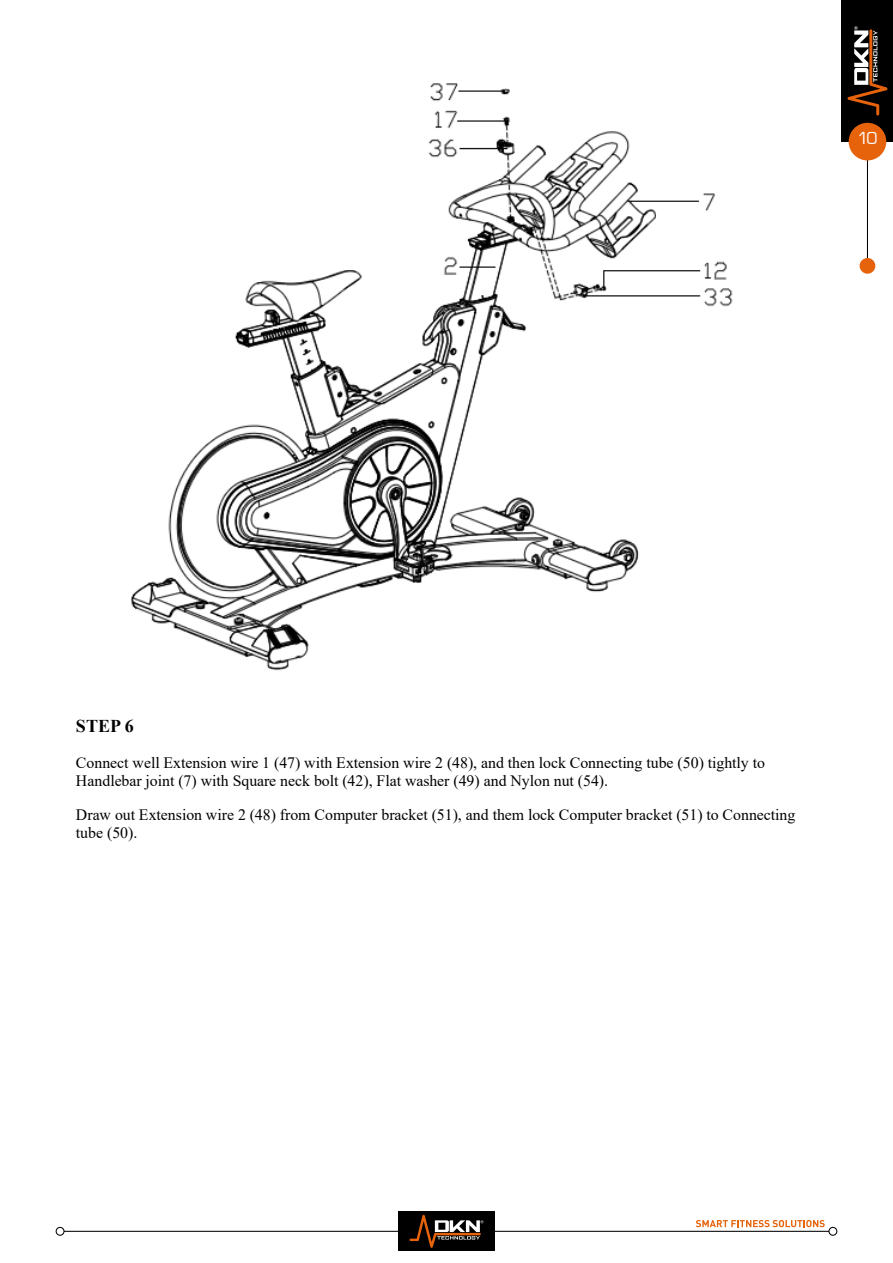
<style>
.page{position:relative;width:893px;height:1263px;background:#fff}
.page>*{position:absolute;margin:0;border:0;box-sizing:border-box;transform-origin:0 0}
.t1{font:700 18px "Times New Roman";color:#000}
.t2{font:18px "Eurostar";color:#fff}
.t3{font:15.9px/18.1px "Times New Roman";color:#000}
</style>
<div class="page">
<hr style="left:60px;top:1231px;width:773px;height:1px;background:#000">
<svg style="left:56px;top:1227px;width:9px;height:9px"></svg>
<div style="left:398px;top:1212px;width:97px;height:39px;background:#000"></div>
<svg style="left:409px;top:1215px;width:74px;height:33px"></svg>
<svg style="left:696px;top:1220px;width:141px;height:16px"></svg>
<div style="left:842px;top:0;width:51px;height:142px;background:#000"></div>
<svg style="left:847px;top:26px;width:40px;height:90px"></svg>
<hr style="left:867px;top:145px;width:1px;height:127px;background:#000">
<div style="left:849px;top:123px;width:37px;height:37px;background:#e6630c;border-radius:50%"></div>
<div style="left:860px;top:258px;width:15px;height:16px;background:#e6630c;border-radius:50%"></div>
<img style="left:131px;top:83px;width:602px;height:588px">
<p class="t2" style="left:857px;top:127px;width:22px">10</p>
<p class="t1" style="left:76px;top:713px;width:59px">STEP 6</p>
<p class="t3" style="left:76px;top:753px;width:691px">Connect well Extension wire 1 (47) with Extension wire 2 (48), and then lock Connecting tube (50) tightly to<br>Handlebar joint (7) with Square neck bolt (42), Flat washer (49) and Nylon nut (54).</p>
<p class="t3" style="left:76px;top:805px;width:721px">Draw out Extension wire 2 (48) from Computer bracket (51), and them lock Computer bracket (51) to Connecting tube (50).</p>
</div>
